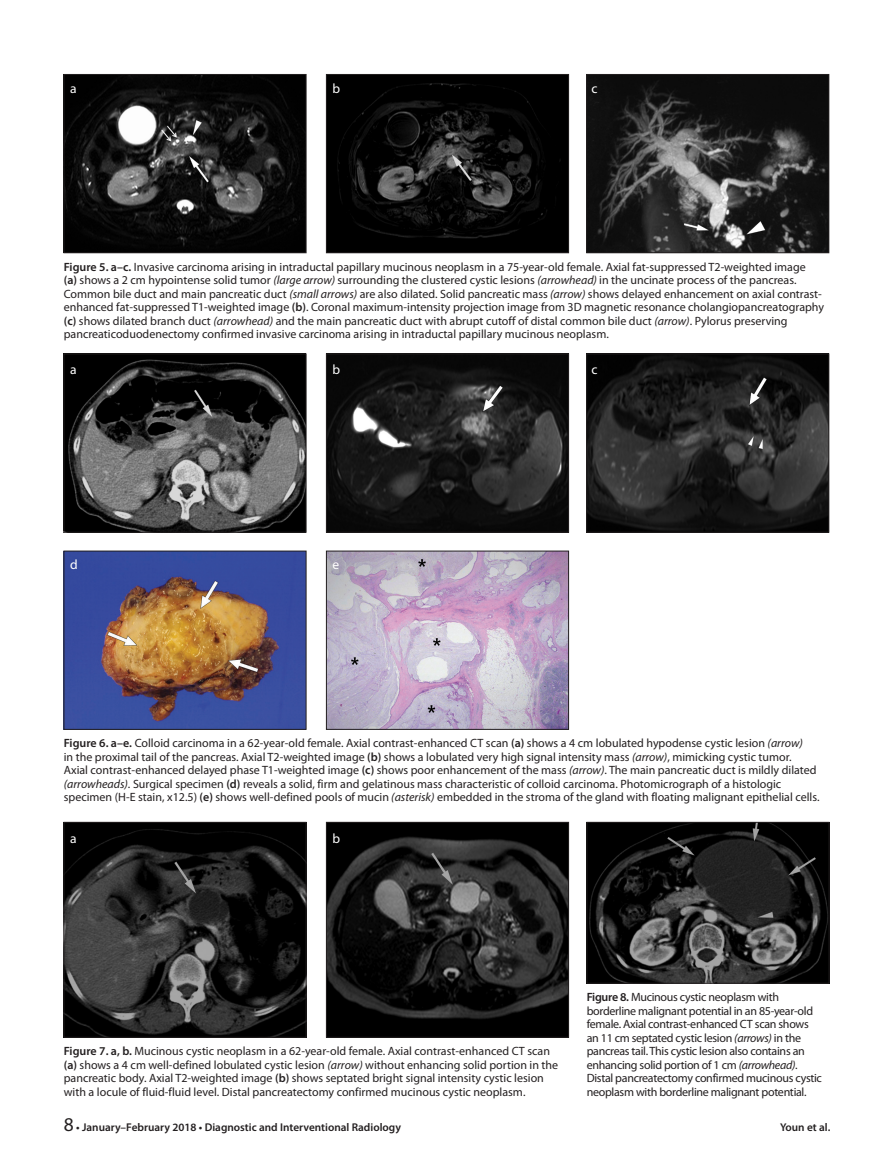
<style>
.page{position:relative;width:893px;height:1170px;background:#fff}
.page>*{position:absolute;margin:0;border:0;box-sizing:border-box;transform-origin:0 0}
.t1{font:13.5px "Myriad Pro";color:#fff}
.t2{font:12px/13.5px "Myriad Pro";color:#231f20}
.t3{font:12px/13.5px "Myriad Pro";letter-spacing:-.025em;color:#231f20}
.t4{font:600 11.25px "Myriad Pro";color:#231f20}
.s1{font-weight:600}
.s2{font-style:italic}
.s3{font-weight:400;font-size:19.5px}
</style>
<div class="page">
<img style="left:66px;top:76px;width:238px;height:175px">
<div style="left:64px;top:74px;width:242px;height:179px;border:1px solid #231f20"></div>
<img style="left:328px;top:76px;width:239px;height:175px">
<div style="left:326px;top:74px;width:243px;height:179px;border:1px solid #231f20"></div>
<img style="left:588px;top:76px;width:239px;height:175px">
<div style="left:586px;top:74px;width:243px;height:179px;border:1px solid #231f20"></div>
<img style="left:66px;top:553px;width:238px;height:174px">
<img style="left:66px;top:356px;width:238px;height:174px">
<div style="left:64px;top:354px;width:242px;height:178px;border:1px solid #231f20"></div>
<img style="left:328px;top:553px;width:239px;height:174px">
<div style="left:326px;top:551px;width:243px;height:178px;border:1px solid #231f20"></div>
<img style="left:328px;top:356px;width:239px;height:174px">
<div style="left:326px;top:354px;width:243px;height:178px;border:1px solid #231f20"></div>
<img style="left:588px;top:356px;width:239px;height:174px">
<div style="left:586px;top:354px;width:243px;height:178px;border:1px solid #231f20"></div>
<img style="left:66px;top:824px;width:238px;height:211px">
<div style="left:64px;top:822px;width:242px;height:215px;border:1px solid #231f20"></div>
<img style="left:328px;top:824px;width:239px;height:211px">
<div style="left:326px;top:822px;width:243px;height:215px;border:1px solid #231f20"></div>
<img style="left:589px;top:824px;width:238px;height:157px">
<div style="left:587px;top:822px;width:242px;height:161px;border:1px solid #231f20"></div>
<p class="t1" style="left:70px;top:80px;width:8px">a</p>
<p class="t1" style="left:332px;top:80px;width:9px">b</p>
<p class="t1" style="left:592px;top:80px;width:8px">c</p>
<p class="t2" style="left:64px;top:259px;width:762px"><span class="s1">Figure 5. a–c.</span> Invasive carcinoma arising in intraductal papillary mucinous neoplasm in a 75-year-old female. Axial fat-suppressed T2-weighted image<br><span class="s1">(a)</span> shows a 2 cm hypointense solid tumor <span class="s2">(large arrow)</span> surrounding the clustered cystic lesions <span class="s2">(arrowhead)</span> in the uncinate process of the pancreas.<br>Common bile duct and main pancreatic duct <span class="s2">(small arrows)</span> are also dilated. Solid pancreatic mass <span class="s2">(arrow)</span> shows delayed enhancement on axial contrast&shy;enhanced fat-suppressed T1-weighted image <span class="s1">(b)</span>. Coronal maximum-intensity projection image from 3D magnetic resonance cholangiopancreatography <span class="s1">(c)</span> shows dilated branch duct <span class="s2">(arrowhead)</span> and the main pancreatic duct with abrupt cutoff of distal common bile duct <span class="s2">(arrow)</span>. Pylorus preserving pancreaticoduodenectomy confirmed invasive carcinoma arising in intraductal papillary mucinous neoplasm.</p>
<p class="t1" style="left:70px;top:361px;width:8px">a</p>
<p class="t1" style="left:70px;top:556px;width:9px">d</p>
<p class="t1" style="left:332px;top:361px;width:9px">b</p>
<p class="t1" style="left:592px;top:361px;width:8px">c</p>
<p class="t1" style="left:332px;top:556px;width:8px">e</p>
<p class="t2" style="left:64px;top:736px;width:757px"><span class="s1">Figure 6. a–e.</span> Colloid carcinoma in a 62-year-old female. Axial contrast-enhanced CT scan <span class="s1">(a)</span> shows a 4 cm lobulated hypodense cystic lesion <span class="s2">(arrow)<br></span>in the proximal tail of the pancreas. Axial T2-weighted image <span class="s1">(b)</span> shows a lobulated very high signal intensity mass <span class="s2">(arrow)</span>, mimicking cystic tumor.<br>Axial contrast-enhanced delayed phase T1-weighted image <span class="s1">(c)</span> shows poor enhancement of the mass <span class="s2">(arrow)</span>. The main pancreatic duct is mildly dilated <span class="s2">(arrowheads)</span>. Surgical specimen <span class="s1">(d)</span> reveals a solid, firm and gelatinous mass characteristic of colloid carcinoma. Photomicrograph of a histologic specimen (H-E stain, x12.5) <span class="s1">(e)</span> shows well-defined pools of mucin <span class="s2">(asterisk)</span> embedded in the stroma of the gland with floating malignant epithelial cells.</p>
<p class="t1" style="left:70px;top:829px;width:8px">a</p>
<p class="t1" style="left:332px;top:829px;width:9px">b</p>
<p class="t2" style="left:64px;top:1043px;width:496px"><span class="s1">Figure 7. a, b.</span> Mucinous cystic neoplasm in a 62-year-old female. Axial contrast-enhanced CT scan <span class="s1">(a)</span> shows a 4 cm well-defined lobulated cystic lesion <span class="s2">(arrow)</span> without enhancing solid portion in the pancreatic body. Axial T2-weighted image <span class="s1">(b)</span> shows septated bright signal intensity cystic lesion with a locule of fluid-fluid level. Distal pancreatectomy confirmed mucinous cystic neoplasm.</p>
<p class="t3" style="left:587px;top:989px;width:237px"><span class="s1">Figure 8.</span> Mucinous cystic neoplasm with borderline malignant potential in an 85-year-old female. Axial contrast-enhanced CT scan shows an 11 cm septated cystic lesion <span class="s2">(arrows)</span> in the pancreas tail. This cystic lesion also contains an enhancing solid portion of 1 cm <span class="s2">(arrowhead)</span>.<br>Distal pancreatectomy confirmed mucinous cystic neoplasm with borderline malignant potential.</p>
<p class="t4" style="left:64px;top:1120px;width:339px"><span class="s3">8</span> • January–February 2018 • Diagnostic and Interventional Radiology</p>
<p class="t4" style="left:780px;top:1120px;width:52px">Youn et al.</p>
</div>
